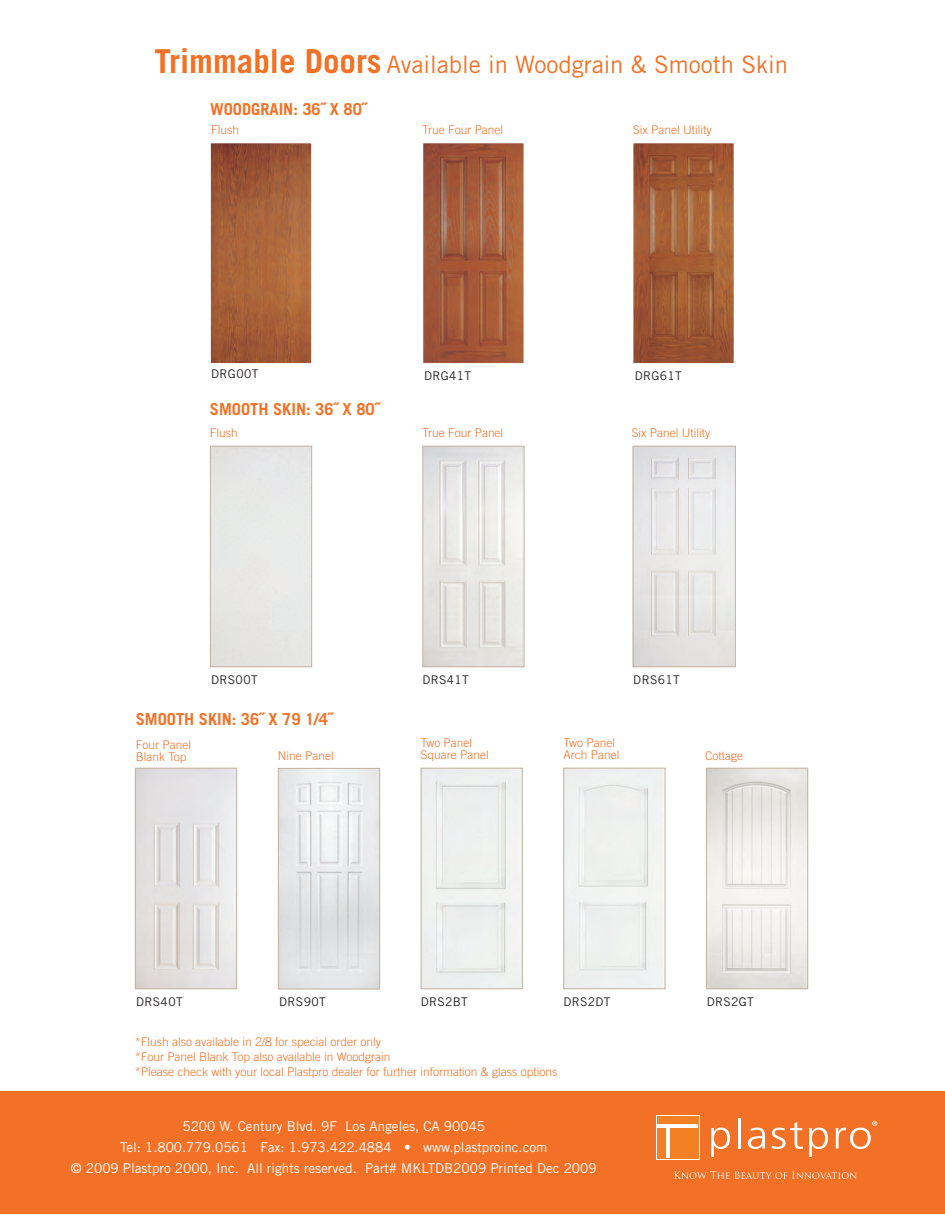
<style>
.page{position:relative;width:945px;height:1215px;background:#fff}
.page>*{position:absolute;margin:0;border:0;box-sizing:border-box;transform-origin:0 0}
.t1{font:24px "Trade Gothic";color:#f37126}
.t2{font:700 16.5px "Trade Gothic";color:#f37126}
.t3{font:13.5px/21px "Trade Gothic";color:#fff;text-align:center}
.t4{font:300 12px/12px "Trade Gothic";color:#f37126}
.t5{font:12px "Trade Gothic";letter-spacing:.03em;color:#231f20}
.s1{font-weight:700;font-size:33px}
</style>
<div class="page">
<div style="left:0;top:1091px;width:945px;height:122px;background:#f37126"></div>
<svg style="left:656px;top:1115px;width:44px;height:44px"></svg>
<svg style="left:711px;top:1128px;width:19px;height:29px"></svg>
<hr style="left:738px;top:1118px;width:3px;height:31px;background:#fff">
<svg style="left:748px;top:1128px;width:17px;height:21px"></svg>
<svg style="left:772px;top:1122px;width:31px;height:27px"></svg>
<svg style="left:809px;top:1128px;width:19px;height:29px"></svg>
<div style="left:657px;top:1116px;width:42px;height:42px;background:#f48026"></div>
<hr style="left:658px;top:1125px;width:40px;height:3px;background:#fff">
<hr style="left:666px;top:1127px;width:3px;height:31px;background:#fff">
<svg style="left:674px;top:1171px;width:183px;height:8px"></svg>
<svg style="left:836px;top:1121px;width:41px;height:28px"></svg>
<img style="left:212px;top:144px;width:98px;height:218px">
<div style="left:210px;top:142px;width:102px;height:222px;border:1px solid #fff"></div>
<img style="left:424px;top:144px;width:98px;height:218px">
<div style="left:422px;top:142px;width:102px;height:222px;border:1px solid #fff"></div>
<img style="left:635px;top:144px;width:98px;height:218px">
<div style="left:633px;top:142px;width:102px;height:222px;border:1px solid #fff"></div>
<div style="left:210px;top:446px;width:102px;height:221px;border:1px solid #c0b2a1"></div>
<img style="left:424px;top:448px;width:98px;height:217px">
<div style="left:422px;top:446px;width:102px;height:221px;border:1px solid #c0b2a1"></div>
<img style="left:635px;top:448px;width:99px;height:217px">
<div style="left:633px;top:446px;width:103px;height:221px;border:1px solid #c0b2a1"></div>
<img style="left:137px;top:770px;width:98px;height:217px">
<div style="left:135px;top:768px;width:102px;height:221px;border:1px solid #c0b2a1"></div>
<div style="left:565px;top:770px;width:98px;height:217px;background:#eef1ef"></div>
<div style="left:563px;top:768px;width:102px;height:221px;border:1px solid #c0b2a1"></div>
<img style="left:708px;top:770px;width:98px;height:217px">
<div style="left:706px;top:768px;width:102px;height:221px;border:1px solid #c0b2a1"></div>
<img style="left:423px;top:770px;width:98px;height:217px">
<div style="left:421px;top:768px;width:102px;height:221px;border:1px solid #c0b2a1"></div>
<img style="left:280px;top:770px;width:98px;height:217px">
<div style="left:278px;top:768px;width:102px;height:221px;border:1px solid #c0b2a1"></div>
<h1 class="t1" style="left:154px;top:55px;width:635px"><span class="s1">Trimmable Doors</span> Available in Woodgrain &amp; Smooth Skin</h1>
<h2 class="t2" style="left:210px;top:103px;width:158px">WOODGRAIN: 36˝ X 80˝</h2>
<p class="t4" style="left:211px;top:125px;width:29px">Flush</p>
<p class="t4" style="left:423px;top:125px;width:82px">True Four Panel</p>
<p class="t4" style="left:633px;top:125px;width:80px">Six Panel Utility</p>
<p class="t5" style="left:211px;top:369px;width:49px">DRG00T</p>
<h2 class="t2" style="left:210px;top:403px;width:171px">SMOOTH SKIN: 36˝ X 80˝</h2>
<p class="t4" style="left:210px;top:428px;width:29px">Flush</p>
<p class="t5" style="left:424px;top:371px;width:49px">DRG41T</p>
<p class="t5" style="left:635px;top:371px;width:49px">DRG61T</p>
<p class="t4" style="left:423px;top:428px;width:82px">True Four Panel</p>
<p class="t4" style="left:632px;top:428px;width:80px">Six Panel Utility</p>
<p class="t5" style="left:211px;top:676px;width:48px">DRS00T</p>
<h2 class="t2" style="left:136px;top:713px;width:198px">SMOOTH SKIN: 36˝ X 79 1/4˝</h2>
<p class="t4" style="left:278px;top:751px;width:57px">Nine Panel</p>
<p class="t4" style="left:136px;top:740px;width:57px">Four Panel<br>Blank Top</p>
<p class="t5" style="left:423px;top:676px;width:48px">DRS41T</p>
<p class="t5" style="left:633px;top:676px;width:48px">DRS61T</p>
<p class="t4" style="left:421px;top:738px;width:69px">Two Panel<br>Square Panel</p>
<p class="t4" style="left:564px;top:738px;width:57px">Two Panel<br>Arch Panel</p>
<p class="t4" style="left:705px;top:750px;width:39px">Cottage</p>
<p class="t5" style="left:136px;top:997px;width:48px">DRS40T</p>
<p class="t5" style="left:279px;top:997px;width:48px">DRS90T</p>
<p class="t5" style="left:421px;top:998px;width:49px">DRS2BT</p>
<p class="t5" style="left:564px;top:997px;width:49px">DRS2DT</p>
<p class="t5" style="left:707px;top:997px;width:49px">DRS2GT</p>
<p class="t4" style="left:135px;top:1036px;width:424px;line-height:15px">*Flush also available in 2/8 for special order only<br>*Four Panel Blank Top also available in Woodgrain<br>*Please check with your local Plastpro dealer for further information &amp; glass options</p>
<p class="t3" style="left:71px;top:1117px;width:527px">5200 W. Century Blvd. 9F Los Angeles, CA 90045<br>Tel: 1.800.779.0561 Fax: 1.973.422.4884 • www.plastproinc.com<br>© 2009 Plastpro 2000, Inc. All rights reserved. Part# MKLTDB2009 Printed Dec 2009</p>
</div>
